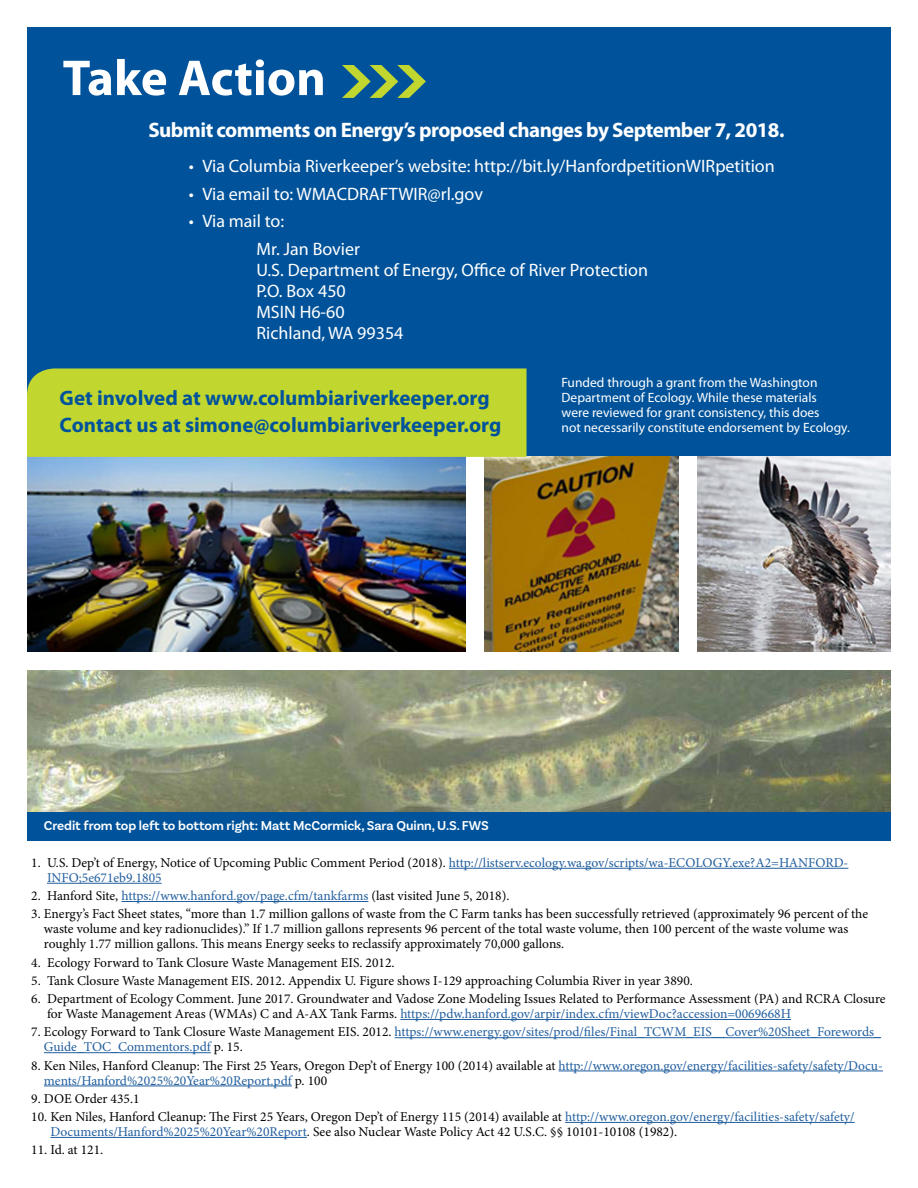
<style>
.page{position:relative;width:918px;height:1188px;background:#fff}
.page>*{position:absolute;margin:0;border:0;box-sizing:border-box;transform-origin:0 0}
.t1{font:700 50.85px "Myriad Pro";color:#fff}
.t2{font:700 21px/27px "Myriad Pro";color:#00539b}
.t3{font:700 21px "Myriad Pro";letter-spacing:-.025em;color:#fff}
.t4{font:18px/21px "Myriad Pro";color:#fff}
.t5{font:13.5px/15px "Minion Pro";color:#000}
.t6{font:13.5px/15px "Minion Pro";color:#215e9e}
.t7{font:13.5px/15px "Myriad Pro";color:#fff}
.t8{font:600 13.5px "Basic Sans";letter-spacing:-.005em;color:#fff}
.s1{font-family:"Cabin";font-size:79.8px;color:#c1d72f}
.s2{color:#000}
.s3{color:#215e9e}
</style>
<div class="page">
<img style="left:484px;top:456px;width:195px;height:196px">
<img style="left:27px;top:457px;width:439px;height:195px">
<img style="left:697px;top:456px;width:194px;height:196px">
<img style="left:27px;top:670px;width:864px;height:143px">
<div style="left:27px;top:813px;width:864px;height:28px;background:#00539b"></div>
<div style="left:27px;top:27px;width:864px;height:429px;background:#00539b"></div>
<div style="left:27px;top:368px;width:499px;height:89px;background:#c1d72f"></div>
<hr style="left:449px;top:868px;width:399px;height:1px;background:#215e9e">
<hr style="left:47px;top:883px;width:115px;height:1px;background:#215e9e">
<hr style="left:121px;top:901px;width:247px;height:1px;background:#215e9e">
<hr style="left:400px;top:1019px;width:391px;height:1px;background:#215e9e">
<hr style="left:395px;top:1037px;width:486px;height:1px;background:#215e9e">
<hr style="left:44px;top:1052px;width:167px;height:1px;background:#215e9e">
<hr style="left:559px;top:1071px;width:324px;height:1px;background:#215e9e">
<hr style="left:44px;top:1086px;width:248px;height:1px;background:#215e9e">
<hr style="left:565px;top:1122px;width:290px;height:1px;background:#215e9e">
<hr style="left:50px;top:1137px;width:257px;height:1px;background:#215e9e">
<h1 class="t1" style="left:63px;top:45px;width:367px">Take Action <span class="s1">&gt;&gt;&gt;</span></h1>
<h2 class="t3" style="left:148px;top:116px;width:638px">Submit comments on Energy’s proposed changes by September 7, 2018.</h2>
<h3 class="t4" style="left:189px;top:155px;width:587px">• Via Columbia Riverkeeper’s website: http://bit.ly/HanfordpetitionWIRpetition</h3>
<h3 class="t4" style="left:189px;top:183px;width:296px">• Via email to: WMACDRAFTWIR@rl.gov</h3>
<h3 class="t4" style="left:256px;top:207px;width:105px;line-height:27.8px;text-indent:-68px">• Via mail to:<br>Mr. Jan Bovier</h3>
<h3 class="t4" style="left:256px;top:259px;width:393px">U.S. Department of Energy, Office of River Protection<br>P.O. Box 450<br>MSIN H6-60<br>Richland, WA 99354</h3>
<p class="t7" style="left:562px;top:375px;width:290px">Funded through a grant from the Washington Department of Ecology. While these materials<br>were reviewed for grant consistency, this does<br>not necessarily constitute endorsement by Ecology.</p>
<h2 class="t2" style="left:60px;top:384px;width:443px">Get involved at www.columbiariverkeeper.org<br>Contact us at simone@columbiariverkeeper.org</h2>
<p class="t8" style="left:44px;top:818px;width:446px">Credit from top left to bottom right: Matt McCormick, Sara Quinn, U.S. FWS</p>
<p class="t6" style="left:47px;top:855px;width:803px;text-indent:-16px"><span class="s2">1. U.S. Dep’t of Energy, Notice of Upcoming Public Comment Period (2018).</span> http://listserv.ecology.wa.gov/scripts/wa-ECOLOGY.exe?A2=HANFORD-<br>INFO;5e671eb9.1805</p>
<p class="t6" style="left:31px;top:888px;width:480px"><span class="s2">2. Hanford Site,</span> https://www.hanford.gov/page.cfm/tankfarms <span class="s2">(last visited June 5, 2018).</span></p>
<p class="t5" style="left:44px;top:907px;width:826px;text-indent:-13px">3. Energy’s Fact Sheet states, “more than 1.7 million gallons of waste from the C Farm tanks has been successfully retrieved (approximately 96 percent of the waste volume and key radionuclides).” If 1.7 million gallons represents 96 percent of the total waste volume, then 100 percent of the waste volume was roughly 1.77 million gallons. This means Energy seeks to reclassify approximately 70,000 gallons.</p>
<p class="t5" style="left:31px;top:955px;width:365px">4. Ecology Forward to Tank Closure Waste Management EIS. 2012.</p>
<p class="t5" style="left:31px;top:973px;width:663px">5. Tank Closure Waste Management EIS. 2012. Appendix U. Figure shows I-129 approaching Columbia River in year 3890.</p>
<p class="t5" style="left:47px;top:991px;width:840px;text-indent:-16px">6. Department of Ecology Comment. June 2017. Groundwater and Vadose Zone Modeling Issues Related to Performance Assessment (PA) and RCRA Closure for Waste Management Areas (WMAs) C and A-AX Tank Farms. <span class="s3">https://pdw.hanford.gov/arpir/index.cfm/viewDoc?accession=0069668H</span></p>
<p class="t6" style="left:44px;top:1025px;width:838px;text-indent:-13px"><span class="s2">7. Ecology Forward to Tank Closure Waste Management EIS. 2012.</span> https://www.energy.gov/sites/prod/files/Final_TCWM_EIS__Cover%20Sheet_Forewords_<br>Guide_TOC_Commentors.pdf <span class="s2">p. 15.</span></p>
<p class="t6" style="left:44px;top:1058px;width:841px;text-indent:-13px"><span class="s2">8. Ken Niles, Hanford Cleanup: The First 25 Years, Oregon Dep’t of Energy 100 (2014) available at</span> http://www.oregon.gov/energy/facilities-safety/safety/Docu&shy;ments/Hanford%2025%20Year%20Report.pdf <span class="s2">p. 100</span></p>
<p class="t5" style="left:31px;top:1091px;width:110px">9. DOE Order 435.1</p>
<p class="t5" style="left:50px;top:1109px;width:806px;text-indent:-19px">10. Ken Niles, Hanford Cleanup: The First 25 Years, Oregon Dep’t of Energy 115 (2014) available at <span class="s3">http://www.oregon.gov/energy/facilities-safety/safety/<br>Documents/Hanford%2025%20Year%20Report</span>. See also Nuclear Waste Policy Act 42 U.S.C. §§ 10101-10108 (1982).</p>
<p class="t5" style="left:31px;top:1143px;width:73px">11. Id. at 121.</p>
</div>
